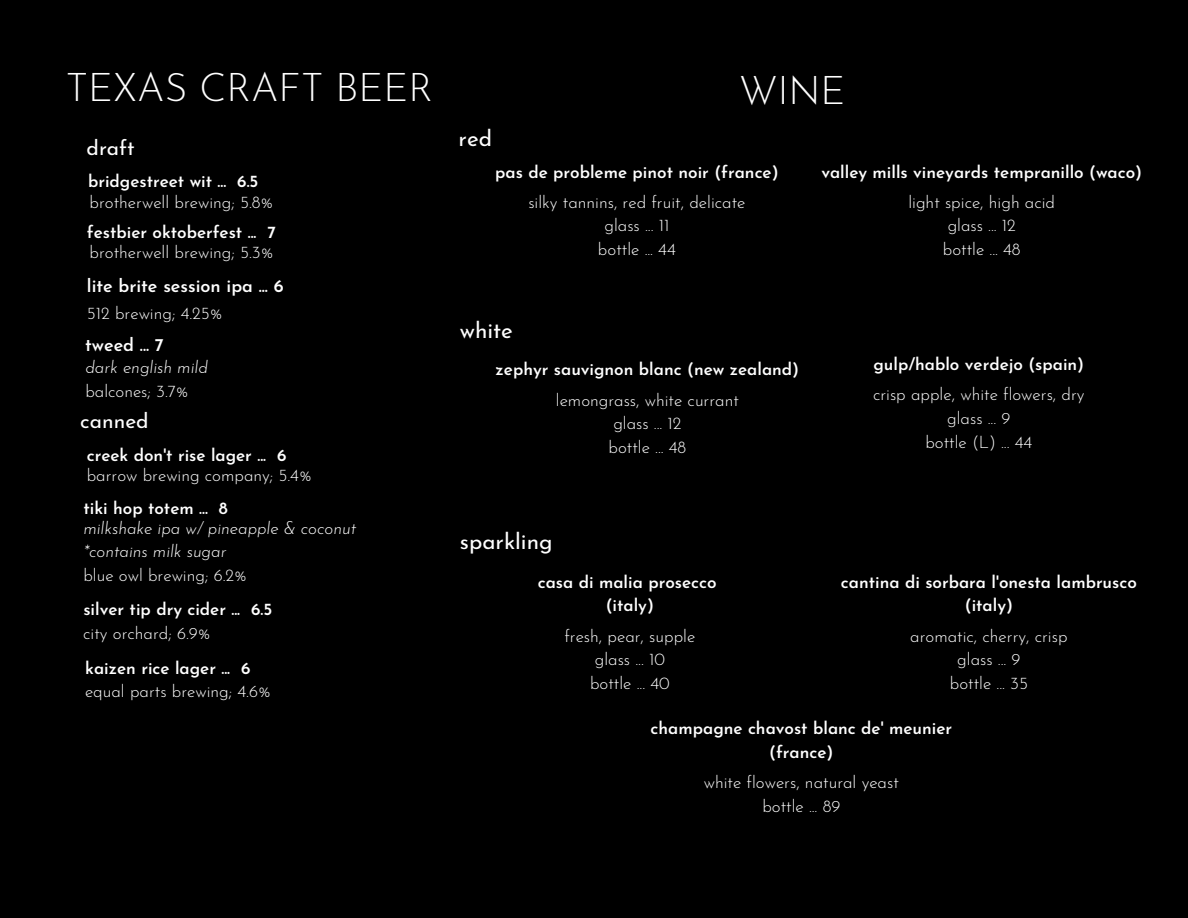
<style>
.page{position:relative;width:1188px;height:918px;background:#000}
.page>*{position:absolute;margin:0;border:0;box-sizing:border-box;transform-origin:0 0}
.t1{font:300 39px "Josefin Sans";color:#fff}
.t2{font:22.5px "Josefin Sans";color:#fff}
.t3{font:21px "Josefin Sans";color:#fff}
.t4{font:600 18px "Josefin Sans";color:#fff}
.t5{font:600 17.1px/23.7px "Josefin Sans";color:#fff;text-align:center}
.t6{font:300 16.95px "Josefin Sans";color:#fff}
.t7{font:italic 300 16.95px "Josefin Sans";color:#fff}
</style>
<div class="page">
<p class="t1" style="left:66px;top:72px;width:369px">TEXAS CRAFT BEER</p>
<p class="t3" style="left:87px;top:140px;width:50px">draft</p>
<p class="t5" style="left:88px;top:171px;width:172px">bridgestreet wit ... 6.5</p>
<p class="t6" style="left:90px;top:195px;width:185px">brotherwell brewing; 5.8%</p>
<p class="t5" style="left:87px;top:222px;width:190px">festbier oktoberfest ... 7</p>
<p class="t6" style="left:90px;top:245px;width:185px">brotherwell brewing; 5.3%</p>
<p class="t4" style="left:87px;top:278px;width:198px">lite brite session ipa ... 6</p>
<p class="t6" style="left:87px;top:306px;width:137px">512 brewing; 4.25%</p>
<p class="t4" style="left:85px;top:338px;width:80px">tweed ... 7</p>
<p class="t7" style="left:85px;top:360px;width:124px">dark english mild</p>
<p class="t6" style="left:85px;top:384px;width:105px">balcones; 3.7%</p>
<p class="t3" style="left:80px;top:412px;width:70px">canned</p>
<p class="t5" style="left:87px;top:445px;width:201px">creek don't rise lager ... 6</p>
<p class="t6" style="left:87px;top:468px;width:227px">barrow brewing company; 5.4%</p>
<p class="t5" style="left:83px;top:497px;width:146px">tiki hop totem ... 8</p>
<p class="t7" style="left:83px;top:521px;width:274px">milkshake ipa w/ pineapple &amp; coconut</p>
<p class="t7" style="left:83px;top:545px;width:145px">*contains milk sugar</p>
<p class="t6" style="left:83px;top:568px;width:165px">blue owl brewing; 6.2%</p>
<p class="t5" style="left:83px;top:599px;width:190px">silver tip dry cider ... 6.5</p>
<p class="t6" style="left:83px;top:626px;width:129px">city orchard; 6.9%</p>
<p class="t5" style="left:85px;top:657px;width:167px">kaizen rice lager ... 6</p>
<p class="t6" style="left:85px;top:685px;width:187px">equal parts brewing; 4.6%</p>
<p class="t2" style="left:459px;top:129px;width:35px">red</p>
<p class="t1" style="left:739px;top:74px;width:108px">WINE</p>
<p class="t5" style="left:495px;top:161px;width:285px">pas de probleme pinot noir (france)</p>
<p class="t6" style="left:528px;top:195px;width:219px">silky tannins, red fruit, delicate</p>
<p class="t6" style="left:604px;top:218px;width:66px">glass ... 11</p>
<p class="t6" style="left:598px;top:242px;width:79px">bottle ... 44</p>
<p class="t5" style="left:821px;top:161px;width:322px">valley mills vineyards tempranillo (waco)</p>
<p class="t6" style="left:908px;top:195px;width:148px">light spice, high acid</p>
<p class="t6" style="left:948px;top:218px;width:70px">glass ... 12</p>
<p class="t6" style="left:943px;top:242px;width:79px">bottle ... 48</p>
<p class="t2" style="left:460px;top:322px;width:55px">white</p>
<p class="t5" style="left:496px;top:359px;width:305px">zephyr sauvignon blanc (new zealand)</p>
<p class="t6" style="left:556px;top:393px;width:185px">lemongrass, white currant</p>
<p class="t6" style="left:613px;top:416px;width:70px">glass ... 12</p>
<p class="t6" style="left:609px;top:440px;width:79px">bottle ... 48</p>
<p class="t5" style="left:873px;top:354px;width:212px">gulp/hablo verdejo (spain)</p>
<p class="t6" style="left:873px;top:388px;width:213px">crisp apple, white flowers, dry</p>
<p class="t6" style="left:947px;top:411px;width:65px">glass ... 9</p>
<p class="t6" style="left:925px;top:435px;width:108px">bottle (L) ... 44</p>
<p class="t2" style="left:460px;top:532px;width:94px">sparkling</p>
<p class="t5" style="left:538px;top:572px;width:180px">casa di malia prosecco</p>
<p class="t5" style="left:606px;top:595px;width:50px">(italy)</p>
<p class="t6" style="left:564px;top:629px;width:132px">fresh, pear, supple</p>
<p class="t6" style="left:595px;top:653px;width:72px">glass ... 10</p>
<p class="t6" style="left:590px;top:676px;width:81px">bottle ... 40</p>
<p class="t5" style="left:841px;top:572px;width:297px">cantina di sorbara l'onesta lambrusco (italy)</p>
<p class="t6" style="left:910px;top:629px;width:159px">aromatic, cherry, crisp</p>
<p class="t6" style="left:957px;top:653px;width:65px">glass ... 9</p>
<p class="t6" style="left:950px;top:676px;width:80px">bottle ... 35</p>
<p class="t5" style="left:651px;top:718px;width:303px">champagne chavost blanc de' meunier</p>
<p class="t5" style="left:769px;top:742px;width:66px">(france)</p>
<p class="t6" style="left:704px;top:775px;width:197px">white flowers, natural yeast</p>
<p class="t6" style="left:762px;top:799px;width:80px">bottle ... 89</p>
</div>
